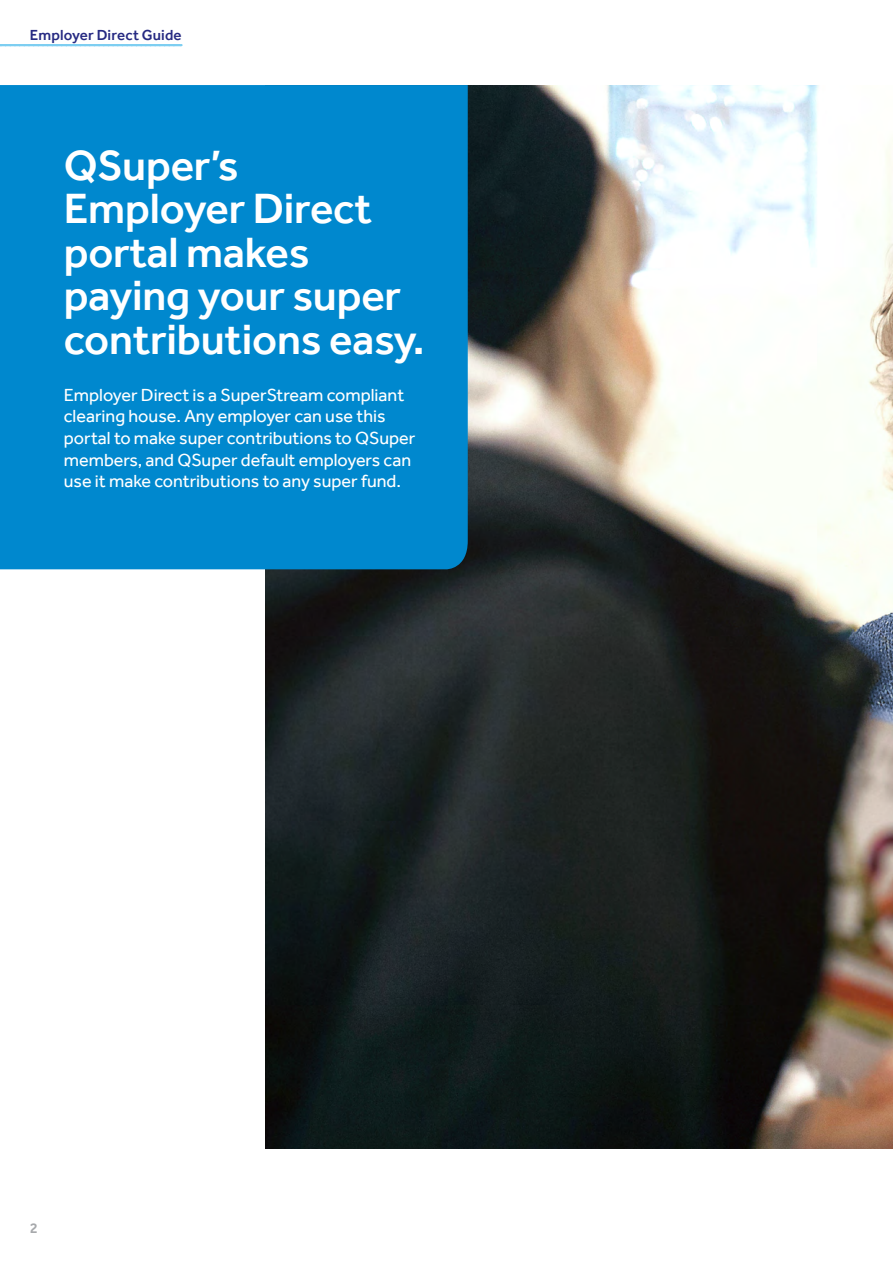
<style>
.page{position:relative;width:893px;height:1263px;background:#fff}
.page>*{position:absolute;margin:0;border:0;box-sizing:border-box;transform-origin:0 0}
.t1{font:500 43.5px/43.5px "Effra";letter-spacing:-.005em;color:#fff}
.t2{font:18px/21.6px "Effra";color:#fff}
.t3{font:500 15px "Effra";letter-spacing:.01em;color:#262a82}
.t4{font:500 15px "Effra";color:#a7a9ac}
</style>
<div class="page">
<img style="left:266px;top:85px;width:627px;height:1063px">
<div style="left:0;top:85px;width:468px;height:484px;background:#0088ce"></div>
<svg style="left:0;top:44px;width:182px;height:2px"></svg>
<p class="t3" style="left:30px;top:26px;width:153px">Employer Direct Guide</p>
<h1 class="t1" style="left:64px;top:143px;width:363px">QSuper’s<br>Employer Direct portal makes paying your super contributions easy.</h1>
<p class="t2" style="left:64px;top:384px;width:353px">Employer Direct is a SuperStream compliant clearing house. Any employer can use this portal to make super contributions to QSuper members, and QSuper default employers can use it make contributions to any super fund.</p>
<p class="t4" style="left:30px;top:1219px;width:10px">2</p>
</div>
